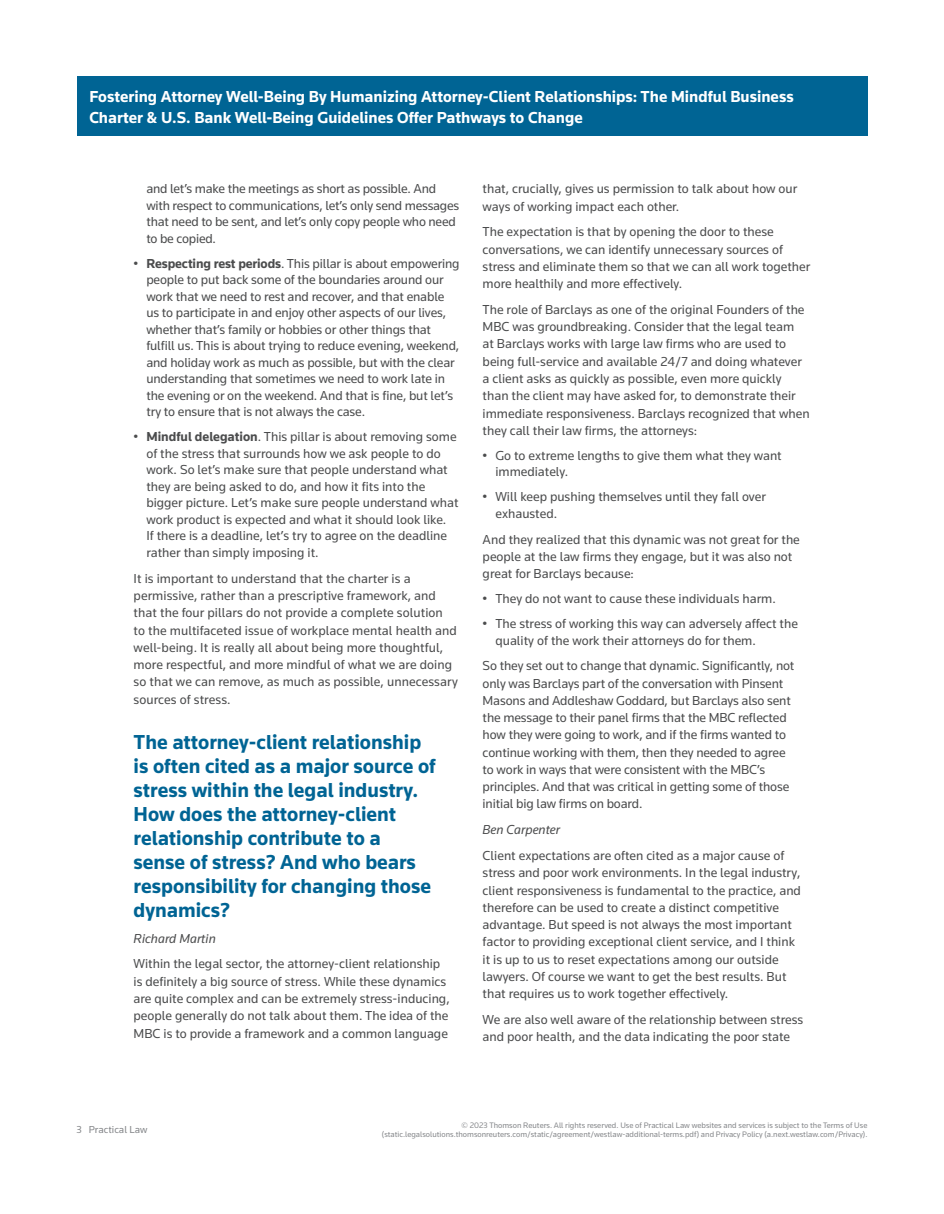
<style>
.page{position:relative;width:944px;height:1214px;background:#fff}
.page>*{position:absolute;margin:0;border:0;box-sizing:border-box;transform-origin:0 0}
.t1{font:700 21px/24px "Knowledge";color:#006494}
.t2{font:700 16.5px/21px "Knowledge";color:#fff}
.t3{font:13.5px/17.2px "Knowledge";color:#4b4c4d}
.t4{font:italic 13.5px "Knowledge";color:#4b4c4d}
.t5{font:10.5px "Knowledge";color:#86888b}
.t6{font:8.25px/9.8px "Knowledge";color:#86888b;text-align:right}
.s1{font-weight:700}
</style>
<div class="page">
<div style="left:77px;top:77px;width:790px;height:59px;background:#006494"></div>
<p class="t2" style="left:89px;top:86px;width:706px">Fostering Attorney Well-Being By Humanizing Attorney-Client Relationships: The Mindful Business<br>Charter &amp; U.S. Bank Well-Being Guidelines Offer Pathways to Change</p>
<p class="t3" style="left:146px;top:180px;width:314px;line-height:16.5px">and let’s make the meetings as short as possible. And with respect to communications, let’s only send messages that need to be sent, and let’s only copy people who need to be copied.</p>
<p class="t3" style="left:146px;top:255px;width:315px;line-height:16.5px;text-indent:-13px">• <span class="s1">Respecting rest periods</span>. This pillar is about empowering people to put back some of the boundaries around our work that we need to rest and recover, and that enable us to participate in and enjoy other aspects of our lives, whether that’s family or hobbies or other things that fulfill us. This is about trying to reduce evening, weekend, and holiday work as much as possible, but with the clear understanding that sometimes we need to work late in the evening or on the weekend. And that is fine, but let’s try to ensure that is not always the case.</p>
<p class="t3" style="left:146px;top:428px;width:314px;line-height:16.5px;text-indent:-13px">• <span class="s1">Mindful delegation</span>. This pillar is about removing some of the stress that surrounds how we ask people to do work. So let’s make sure that people understand what they are being asked to do, and how it fits into the bigger picture. Let’s make sure people understand what work product is expected and what it should look like.<br>If there is a deadline, let’s try to agree on the deadline rather than simply imposing it.</p>
<p class="t3" style="left:134px;top:569px;width:326px">It is important to understand that the charter is a permissive, rather than a prescriptive framework, and that the four pillars do not provide a complete solution<br>to the multifaceted issue of workplace mental health and well-being. It is really all about being more thoughtful, more respectful, and more mindful of what we are doing so that we can remove, as much as possible, unnecessary sources of stress.</p>
<p class="t1" style="left:134px;top:729px;width:303px">The attorney-client relationship is often cited as a major source of stress within the legal industry.<br>How does the attorney-client relationship contribute to a sense of stress? And who bears responsibility for changing those dynamics?</p>
<p class="t4" style="left:134px;top:930px;width:84px">Richard Martin</p>
<p class="t3" style="left:134px;top:955px;width:317px">Within the legal sector, the attorney-client relationship is definitely a big source of stress. While these dynamics are quite complex and can be extremely stress-inducing, people generally do not talk about them. The idea of the MBC is to provide a framework and a common language</p>
<p class="t3" style="left:482px;top:180px;width:316px">that, crucially, gives us permission to talk about how our ways of working impact each other.</p>
<p class="t3" style="left:482px;top:223px;width:329px">The expectation is that by opening the door to these conversations, we can identify unnecessary sources of stress and eliminate them so that we can all work together more healthily and more effectively.</p>
<p class="t3" style="left:482px;top:300px;width:328px">The role of Barclays as one of the original Founders of the MBC was groundbreaking. Consider that the legal team<br>at Barclays works with large law firms who are used to being full-service and available 24/7 and doing whatever a client asks as quickly as possible, even more quickly than the client may have asked for, to demonstrate their immediate responsiveness. Barclays recognized that when they call their law firms, the attorneys:</p>
<p class="t3" style="left:495px;top:447px;width:288px;line-height:16.5px;text-indent:-13px">• Go to extreme lengths to give them what they want immediately.</p>
<p class="t3" style="left:495px;top:488px;width:272px;line-height:16.5px;text-indent:-13px">• Will keep pushing themselves until they fall over exhausted.</p>
<p class="t3" style="left:482px;top:530px;width:319px">And they realized that this dynamic was not great for the people at the law firms they engage, but it was also not great for Barclays because:</p>
<p class="t3" style="left:482px;top:590px;width:295px">• They do not want to cause these individuals harm.</p>
<p class="t3" style="left:495px;top:615px;width:304px;line-height:16.5px;text-indent:-13px">• The stress of working this way can adversely affect the quality of the work their attorneys do for them.</p>
<p class="t3" style="left:482px;top:657px;width:313px">So they set out to change that dynamic. Significantly, not only was Barclays part of the conversation with Pinsent Masons and Addleshaw Goddard, but Barclays also sent the message to their panel firms that the MBC reflected how they were going to work, and if the firms wanted to continue working with them, then they needed to agree to work in ways that were consistent with the MBC’s principles. And that was critical in getting some of those initial big law firms on board.</p>
<p class="t4" style="left:482px;top:821px;width:79px">Ben Carpenter</p>
<p class="t3" style="left:482px;top:846px;width:320px">Client expectations are often cited as a major cause of stress and poor work environments. In the legal industry, client responsiveness is fundamental to the practice, and therefore can be used to create a distinct competitive advantage. But speed is not always the most important factor to providing exceptional client service, and I think it is up to us to reset expectations among our outside lawyers. Of course we want to get the best results. But that requires us to work together effectively.</p>
<p class="t3" style="left:482px;top:1010px;width:322px">We are also well aware of the relationship between stress and poor health, and the data indicating the poor state</p>
<p class="t5" style="left:77px;top:1123px;width:72px">3 Practical Law</p>
<p class="t6" style="left:382px;top:1119px;width:487px">© 2023 Thomson Reuters. All rights reserved. Use of Practical Law websites and services is subject to the Terms of Use (static.legalsolutions.thomsonreuters.com/static/agreement/westlaw-additional-terms.pdf) and Privacy Policy (a.next.westlaw.com/Privacy).</p>
</div>
